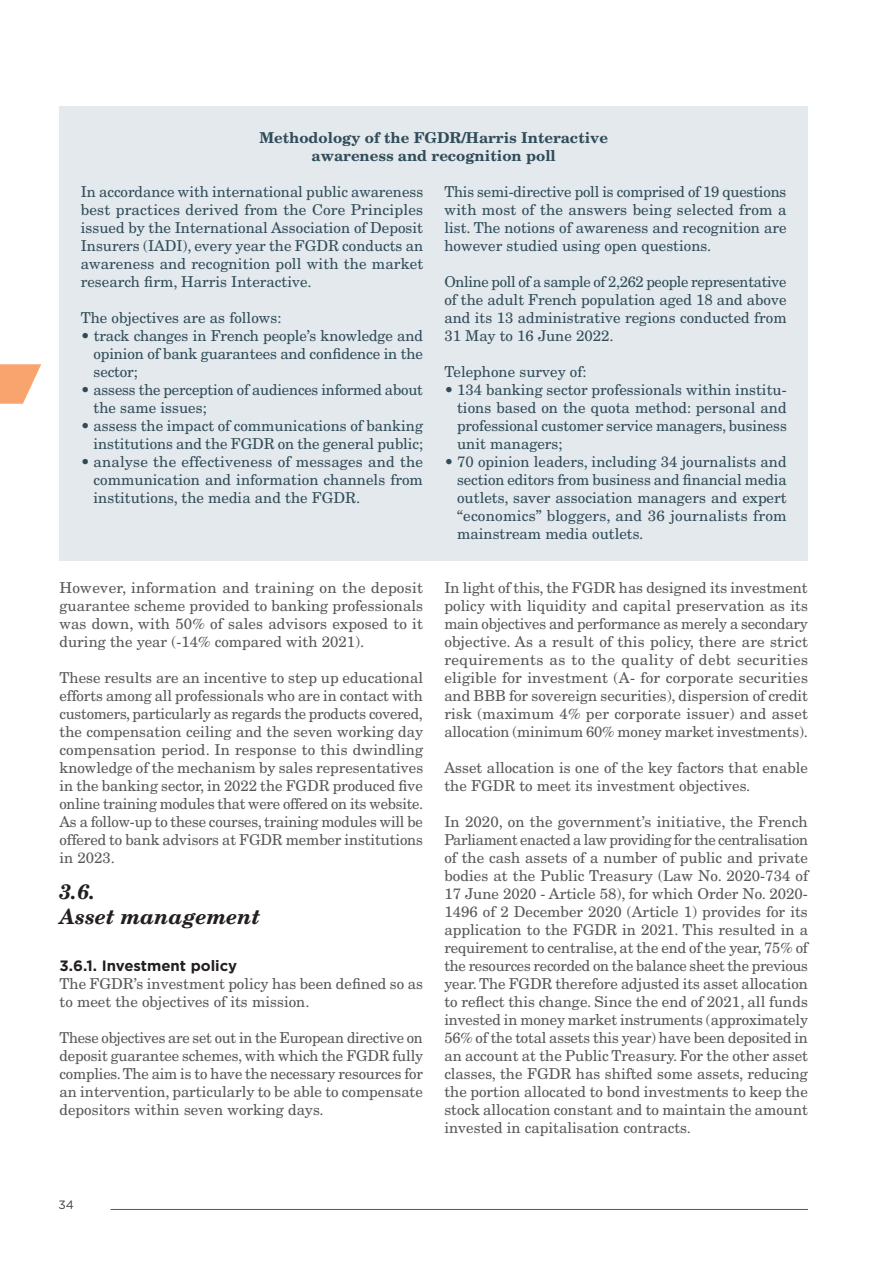
<style>
.page{position:relative;width:893px;height:1263px;background:#fff}
.page>*{position:absolute;margin:0;border:0;box-sizing:border-box;transform-origin:0 0}
.t1{font:italic 700 21px/25.2px "New Century Schlbk LT Std";color:#231f20}
.t2{font:15px/18px "New Century Schlbk LT Std";color:#57585a;text-align:justify}
.t3{font:15px/18px "New Century Schlbk LT Std";color:#304c59;text-align:justify}
.t4{font:700 15px/18px "New Century Schlbk LT Std";color:#304c59;text-align:center}
.t5{font:700 15px "Gotham HTF";color:#231f20}
.t6{font:12px "Gotham HTF";color:#3e3e3f}
</style>
<div class="page">
<svg style="left:0;top:364px;width:41px;height:40px"></svg>
<div style="left:60px;top:106px;width:748px;height:455px;background:#e3e9ed"></div>
<hr style="left:111px;top:1209px;width:697px;height:1px;background:#57585a">
<p class="t4" style="left:259px;top:129px;width:350px">Methodology of the FGDR/Harris Interactive awareness and recognition poll</p>
<p class="t3" style="left:81px;top:183px;width:344px">In accordance with international public awareness best practices derived from the Core Principles issued by the International Association of Deposit Insurers (IADI), every year the FGDR conducts an awareness and recognition poll with the market research firm, Harris Interactive.</p>
<p class="t3" style="left:81px;top:309px;width:202px">The objectives are as follows:</p>
<p class="t3" style="left:94px;top:327px;width:331px;text-indent:-13px">• track changes in French people’s knowledge and opinion of bank guarantees and confidence in the sector;</p>
<p class="t3" style="left:94px;top:381px;width:331px;text-indent:-13px">• assess the perception of audiences informed about the same issues;</p>
<p class="t3" style="left:81px;top:417px;width:344px;text-align:right">• assess the impact of communications of banking institutions and the FGDR on the general public;</p>
<p class="t3" style="left:94px;top:453px;width:331px;text-indent:-13px">• analyse the effectiveness of messages and the communication and information channels from institutions, the media and the FGDR.</p>
<p class="t3" style="left:444px;top:183px;width:344px">This semi-directive poll is comprised of 19 questions with most of the answers being selected from a list. The notions of awareness and recognition are however studied using open questions.</p>
<p class="t3" style="left:444px;top:273px;width:344px">Online poll of a sample of 2,262 people representative of the adult French population aged 18 and above and its 13 administrative regions conducted from 31 May to 16 June 2022.</p>
<p class="t3" style="left:444px;top:363px;width:144px">Telephone survey of:</p>
<p class="t3" style="left:457px;top:381px;width:331px;text-indent:-13px">• 134 banking sector professionals within institu&shy;tions based on the quota method: personal and professional customer service managers, business unit managers;</p>
<p class="t3" style="left:457px;top:453px;width:331px;text-indent:-13px">• 70 opinion leaders, including 34 journalists and section editors from business and financial media outlets, saver association managers and expert “economics” bloggers, and 36 journalists from mainstream media outlets.</p>
<p class="t2" style="left:60px;top:579px;width:365px">However, information and training on the deposit guarantee scheme provided to banking professionals was down, with 50% of sales advisors exposed to it during the year (-14% compared with 2021).</p>
<p class="t2" style="left:60px;top:669px;width:365px">These results are an incentive to step up educational efforts among all professionals who are in contact with customers, particularly as regards the products covered, the compensation ceiling and the seven working day compensation period. In response to this dwindling knowledge of the mechanism by sales representatives in the banking sector, in 2022 the FGDR produced five online training modules that were offered on its website.<br>As a follow-up to these courses, training modules will be offered to bank advisors at FGDR member institutions in 2023.</p>
<h1 class="t1" style="left:60px;top:879px;width:202px">3.6.<br>Asset management</h1>
<p class="t5" style="left:60px;top:957px;width:179px">3.6.1. Investment policy</p>
<p class="t2" style="left:60px;top:975px;width:365px">The FGDR’s investment policy has been defined so as to meet the objectives of its mission.</p>
<p class="t2" style="left:60px;top:1029px;width:365px">These objectives are set out in the European directive on deposit guarantee schemes, with which the FGDR fully complies. The aim is to have the necessary resources for an intervention, particularly to be able to compensate depositors within seven working days.</p>
<p class="t2" style="left:444px;top:579px;width:365px">In light of this, the FGDR has designed its investment policy with liquidity and capital preservation as its main objectives and performance as merely a secondary objective. As a result of this policy, there are strict requirements as to the quality of debt securities eligible for investment (A- for corporate securities and BBB for sovereign securities), dispersion of credit risk (maximum 4% per corporate issuer) and asset allocation (minimum 60% money market investments).</p>
<p class="t2" style="left:444px;top:759px;width:365px">Asset allocation is one of the key factors that enable the FGDR to meet its investment objectives.</p>
<p class="t2" style="left:444px;top:813px;width:365px">In 2020, on the government’s initiative, the French Parliament enacted a law providing for the centralisation of the cash assets of a number of public and private bodies at the Public Treasury (Law No. 2020-734 of 17 June 2020 - Article 58), for which Order No. 2020- 1496 of 2 December 2020 (Article 1) provides for its application to the FGDR in 2021. This resulted in a requirement to centralise, at the end of the year, 75% of the resources recorded on the balance sheet the previous year. The FGDR therefore adjusted its asset allocation to reflect this change. Since the end of 2021, all funds invested in money market instruments (approximately 56% of the total assets this year) have been deposited in an account at the Public Treasury. For the other asset classes, the FGDR has shifted some assets, reducing the portion allocated to bond investments to keep the stock allocation constant and to maintain the amount invested in capitalisation contracts.</p>
<p class="t6" style="left:58px;top:1198px;width:17px">34</p>
</div>
